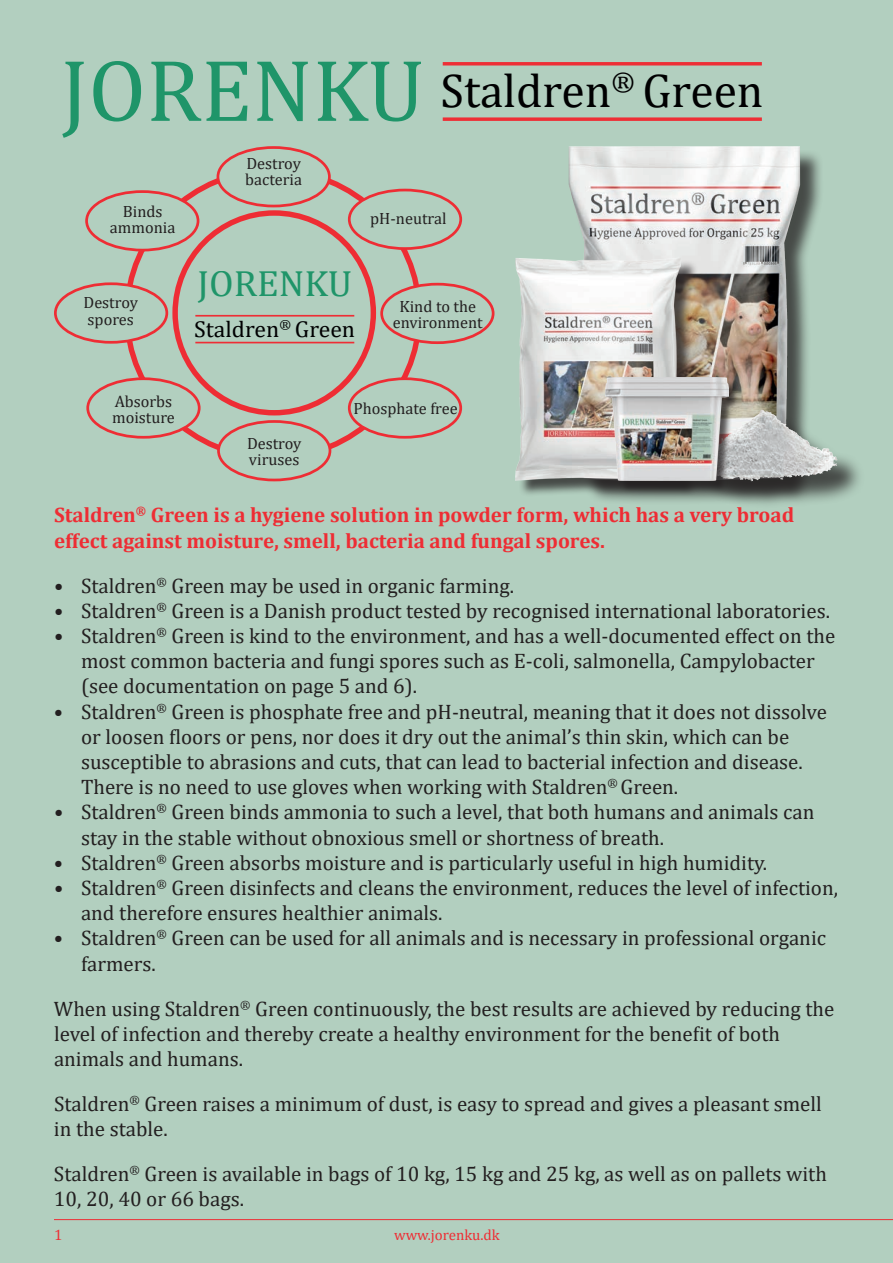
<style>
.page{position:relative;width:893px;height:1263px;background:#b2cfbf}
.page>*{position:absolute;margin:0;border:0;box-sizing:border-box;transform-origin:0 0}
.t1{font:47.55px "Cambria";color:#000001}
.t2{font:36.6px "Cambria";color:#1f9569}
.t3{font:27.6px "Cambria";color:#000001}
.t4{font:23.1px "Cambria";color:#000001}
.t5{font:21px/25.2px "Cambria";color:#231f20}
.t6{font:700 21px/25.2px "Cambria";color:#ee2d34}
.t7{font:16.35px/16.4px "Cambria";color:#231f20}
.t8{font:15px "Cambria";color:#ee2d34}
.t9{font:13.35px "Cambria";color:#000001}
.s1{font-size:88.65px;color:#1f9569}
</style>
<div class="page">
<hr style="left:54px;top:1219px;width:839px;height:1px;background:#ee2d34">
<div style="left:217px;top:146px;width:114px;height:61px;border:3px solid #ee2d34;border-radius:50%"></div>
<div style="left:348px;top:189px;width:114px;height:61px;border:3px solid #ee2d34;border-radius:50%"></div>
<div style="left:380px;top:283px;width:114px;height:61px;border:3px solid #ee2d34;border-radius:50%"></div>
<div style="left:348px;top:377px;width:114px;height:62px;border:3px solid #ee2d34;border-radius:50%"></div>
<div style="left:217px;top:420px;width:114px;height:61px;border:3px solid #ee2d34;border-radius:50%"></div>
<div style="left:86px;top:377px;width:115px;height:62px;border:3px solid #ee2d34;border-radius:50%"></div>
<div style="left:54px;top:282px;width:114px;height:62px;border:3px solid #ee2d34;border-radius:50%"></div>
<div style="left:85px;top:190px;width:114px;height:61px;border:3px solid #ee2d34;border-radius:50%"></div>
<div style="left:172px;top:210px;width:204px;height:205px;border:5px solid #ee2d34;border-radius:50%"></div>
<hr style="left:195px;top:315px;width:159px;height:2px;background:#ee2e35">
<hr style="left:195px;top:342px;width:159px;height:1px;background:#ee2e35">
<svg style="left:443px;top:62px;width:319px;height:4px"></svg>
<svg style="left:443px;top:117px;width:319px;height:4px"></svg>
<div style="left:571px;top:149px;width:253px;height:356px;background:#231f20;opacity:.75"></div>
<img style="left:569px;top:146px;width:15px;height:111px">
<div style="left:518px;top:260px;width:180px;height:237px;background:#231f20;opacity:.75"></div>
<img style="left:515px;top:257px;width:166px;height:223px">
<div style="left:699px;top:414px;width:167px;height:96px;background:#231f20;opacity:.75"></div>
<img style="left:749px;top:410px;width:14px;height:12px">
<div style="left:607px;top:380px;width:133px;height:113px;background:#231f20;opacity:.75"></div>
<img style="left:606px;top:378px;width:122px;height:102px">
<h1 class="t1" style="left:61px;top:63px;width:704px"><span class="s1">JORENKU</span> Staldren Green</h1>
<h3 class="t3" style="left:612px;top:65px;width:25px">®</h3>
<p class="t7" style="left:110px;top:203px;width:67px;text-align:center">Binds ammonia</p>
<p class="t7" style="left:84px;top:295px;width:56px">Destroy spores</p>
<p class="t7" style="left:245px;top:155px;width:58px">Destroy bacteria</p>
<p class="t7" style="left:370px;top:210px;width:78px">pH-neutral</p>
<h2 class="t2" style="left:198px;top:262px;width:156px">JORENKU</h2>
<p class="t9" style="left:279px;top:317px;width:13px">®</p>
<p class="t4" style="left:194px;top:315px;width:162px">Staldren Green</p>
<p class="t7" style="left:393px;top:298px;width:92px;text-align:center">Kind to the environment</p>
<p class="t7" style="left:112px;top:393px;width:64px">Absorbs moisture</p>
<p class="t7" style="left:247px;top:435px;width:56px">Destroy viruses</p>
<p class="t7" style="left:353px;top:400px;width:106px">Phosphate free</p>
<p class="t6" style="left:54px;top:502px;width:742px">Staldren<sup>®</sup> Green is a hygiene solution in powder form, which has a very broad effect against moisture, smell, bacteria and fungal spores.</p>
<p class="t5" style="left:54px;top:573px;width:462px">• Staldren<sup>®</sup> Green may be used in organic farming.</p>
<p class="t5" style="left:54px;top:598px;width:777px">• Staldren<sup>®</sup> Green is a Danish product tested by recognised international laboratories.</p>
<p class="t5" style="left:81px;top:623px;width:756px;text-indent:-27px">• Staldren<sup>®</sup> Green is kind to the environment, and has a well-documented effect on the most common bacteria and fungi spores such as E-coli, salmonella, Campylobacter (see documentation on page 5 and 6).</p>
<p class="t5" style="left:81px;top:699px;width:747px;text-indent:-27px">• Staldren<sup>®</sup> Green is phosphate free and pH-neutral, meaning that it does not dissolve or loosen floors or pens, nor does it dry out the animal’s thin skin, which can be susceptible to abrasions and cuts, that can lead to bacterial infection and disease.<br>There is no need to use gloves when working with Staldren<sup>®</sup> Green.</p>
<p class="t5" style="left:81px;top:799px;width:735px;text-indent:-27px">• Staldren<sup>®</sup> Green binds ammonia to such a level, that both humans and animals can stay in the stable without obnoxious smell or shortness of breath.</p>
<p class="t5" style="left:54px;top:850px;width:715px">• Staldren<sup>®</sup> Green absorbs moisture and is particularly useful in high humidity.</p>
<p class="t5" style="left:81px;top:875px;width:759px;text-indent:-27px">• Staldren<sup>®</sup> Green disinfects and cleans the environment, reduces the level of infection, and therefore ensures healthier animals.</p>
<p class="t5" style="left:81px;top:925px;width:747px;text-indent:-27px">• Staldren<sup>®</sup> Green can be used for all animals and is necessary in professional organic farmers.</p>
<p class="t5" style="left:54px;top:996px;width:782px">When using Staldren<sup>®</sup> Green continuously, the best results are achieved by reducing the level of infection and thereby create a healthy environment for the benefit of both animals and humans.</p>
<p class="t5" style="left:54px;top:1091px;width:769px">Staldren<sup>®</sup> Green raises a minimum of dust, is easy to spread and gives a pleasant smell in the stable.</p>
<p class="t5" style="left:54px;top:1161px;width:774px">Staldren<sup>®</sup> Green is available in bags of 10 kg, 15 kg and 25 kg, as well as on pallets with<br>10, 20, 40 or 66 bags.</p>
<p class="t8" style="left:54px;top:1226px;width:10px">1</p>
<p class="t8" style="left:394px;top:1226px;width:107px">www.jorenku.dk</p>
</div>
